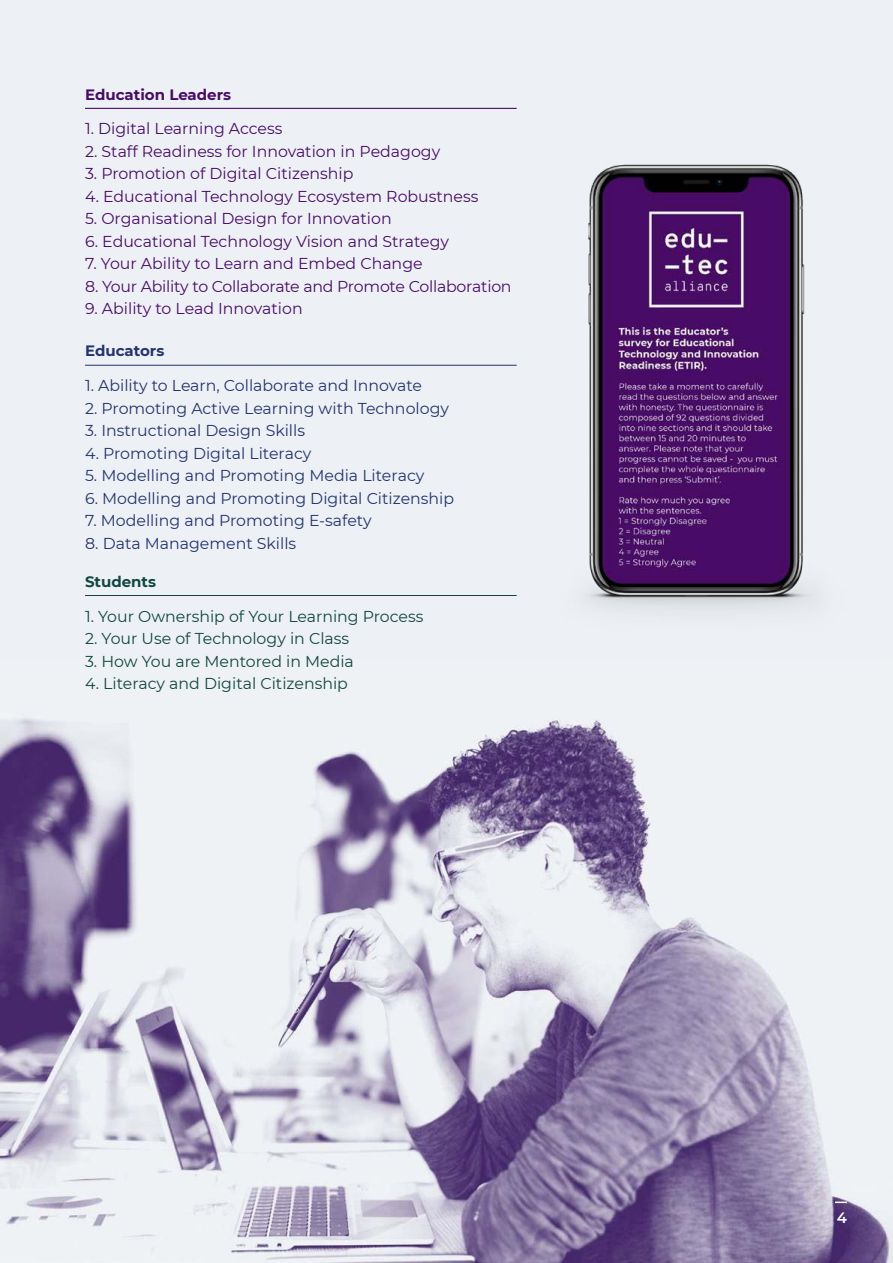
<style>
.page{position:relative;width:893px;height:1263px;background:#edf1f5}
.page>*{position:absolute;margin:0;border:0;box-sizing:border-box;transform-origin:0 0}
.t1{font:15.75px "Montserrat";color:#490c66}
.t2{font:15.75px "Montserrat";color:#24346e}
.t3{font:15.75px "Montserrat";color:#124743}
.t4{font:700 15px "Montserrat";color:#490c66}
.t5{font:700 15px "Montserrat";color:#24346e}
.t6{font:700 15px "Montserrat";color:#124743}
.t7{font:600 15px "Montserrat";color:#fff}
</style>
<div class="page">
<img style="left:506px;top:164px;width:310px;height:445px">
<img style="left:0;top:719px;width:893px;height:544px">
<hr style="left:85px;top:108px;width:432px;height:1px;background:#490c66">
<hr style="left:85px;top:365px;width:432px;height:1px;background:#24346e">
<hr style="left:85px;top:595px;width:432px;height:1px;background:#124743">
<svg style="left:835px;top:1201px;width:12px;height:2px"></svg>
<p class="t4" style="left:85px;top:83px;width:148px">Education Leaders</p>
<p class="t1" style="left:85px;top:123px;width:199px">1. Digital Learning Access</p>
<p class="t1" style="left:85px;top:145px;width:357px">2. Staff Readiness for Innovation in Pedagogy</p>
<p class="t1" style="left:85px;top:168px;width:270px">3. Promotion of Digital Citizenship</p>
<p class="t1" style="left:85px;top:190px;width:395px">4. Educational Technology Ecosystem Robustness</p>
<p class="t1" style="left:85px;top:213px;width:308px">5. Organisational Design for Innovation</p>
<p class="t1" style="left:85px;top:235px;width:365px">6. Educational Technology Vision and Strategy</p>
<p class="t1" style="left:85px;top:258px;width:339px">7. Your Ability to Learn and Embed Change</p>
<p class="t1" style="left:85px;top:280px;width:428px">8. Your Ability to Collaborate and Promote Collaboration</p>
<p class="t1" style="left:85px;top:303px;width:219px">9. Ability to Lead Innovation</p>
<p class="t5" style="left:85px;top:340px;width:81px">Educators</p>
<p class="t2" style="left:85px;top:379px;width:338px">1. Ability to Learn, Collaborate and Innovate</p>
<p class="t2" style="left:85px;top:402px;width:365px">2. Promoting Active Learning with Technology</p>
<p class="t2" style="left:85px;top:424px;width:222px">3. Instructional Design Skills</p>
<p class="t2" style="left:85px;top:447px;width:228px">4. Promoting Digital Literacy</p>
<p class="t2" style="left:85px;top:469px;width:341px">5. Modelling and Promoting Media Literacy</p>
<p class="t2" style="left:85px;top:492px;width:371px">6. Modelling and Promoting Digital Citizenship</p>
<p class="t2" style="left:85px;top:514px;width:288px">7. Modelling and Promoting E-safety</p>
<p class="t2" style="left:85px;top:537px;width:213px">8. Data Management Skills</p>
<p class="t6" style="left:85px;top:570px;width:73px">Students</p>
<p class="t3" style="left:85px;top:610px;width:340px">1. Your Ownership of Your Learning Process</p>
<p class="t3" style="left:85px;top:632px;width:266px">2. Your Use of Technology in Class</p>
<p class="t3" style="left:85px;top:655px;width:270px">3. How You are Mentored in Media</p>
<p class="t3" style="left:85px;top:677px;width:264px">4. Literacy and Digital Citizenship</p>
<p class="t7" style="left:837px;top:1209px;width:12px">4</p>
</div>
